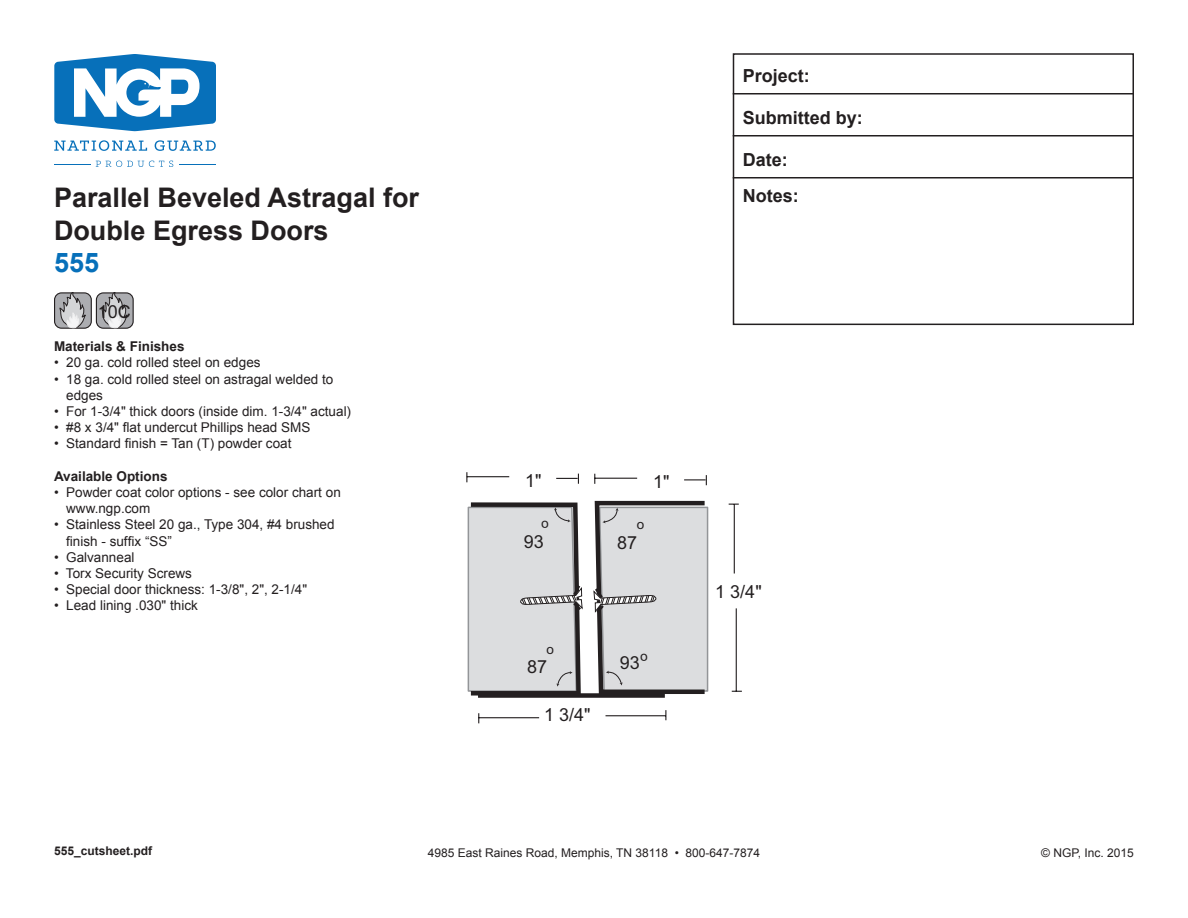
<style>
.page{position:relative;width:1188px;height:918px;background:#fff}
.page>*{position:absolute;margin:0;border:0;box-sizing:border-box;transform-origin:0 0}
.t1{font:700 27px/32.4px "Arial";color:#231f20}
.t2{font:700 27px "Arial";color:#0770ba}
.t3{font:700 18px/36px "Arial";color:#231f20}
.t4{font:18px "Arial";color:#231f20}
.t5{font:13.5px/16.2px "Arial";color:#231f20}
.t6{font:700 13.5px "Arial";color:#231f20}
.t7{font:12px "Arial";color:#231f20}
.t8{font:700 12px "Arial";color:#231f20}
</style>
<div class="page">
<hr style="left:733px;top:93px;width:401px;height:1px;background:#231f20">
<hr style="left:733px;top:135px;width:401px;height:1px;background:#231f20">
<hr style="left:733px;top:177px;width:401px;height:1px;background:#231f20">
<svg style="left:54px;top:54px;width:162px;height:77px"></svg>
<svg style="left:54px;top:140px;width:93px;height:11px"></svg>
<svg style="left:155px;top:140px;width:61px;height:11px"></svg>
<svg style="left:96px;top:161px;width:77px;height:6px"></svg>
<hr style="left:54px;top:164px;width:37px;height:1px;background:#0770ba">
<hr style="left:179px;top:164px;width:37px;height:1px;background:#0770ba">
<div style="left:733px;top:53px;width:401px;height:272px;border:2px solid #231f20"></div>
<div style="left:55px;top:293px;width:36px;height:35px;background:#acadb1;border-radius:7px"></div>
<div style="left:54px;top:292px;width:38px;height:37px;border:1px solid #231f20;border-radius:7px"></div>
<svg style="left:60px;top:292px;width:26px;height:37px"></svg>
<div style="left:96px;top:293px;width:37px;height:35px;background:#acadb1;border-radius:7px"></div>
<div style="left:96px;top:292px;width:38px;height:37px;border:1px solid #231f20;border-radius:7px"></div>
<svg style="left:101px;top:292px;width:27px;height:37px"></svg>
<hr style="left:595px;top:478px;width:42px;height:1px;background:#231f20">
<svg style="left:684px;top:475px;width:23px;height:10px"></svg>
<hr style="left:467px;top:476px;width:42px;height:1px;background:#231f20">
<svg style="left:556px;top:474px;width:23px;height:10px"></svg>
<hr style="left:736px;top:608px;width:1px;height:83px;background:#231f20">
<hr style="left:734px;top:504px;width:1px;height:70px;background:#231f20">
<div style="left:478px;top:693px;width:187px;height:5px;background:#231f20"></div>
<hr style="left:606px;top:715px;width:60px;height:1px;background:#231f20">
<hr style="left:479px;top:717px;width:60px;height:1px;background:#231f20">
<svg style="left:592px;top:500px;width:117px;height:196px;background:#cacacc"></svg>
<svg style="left:467px;top:502px;width:116px;height:196px;background:#c8c8ca"></svg>
<h1 class="t1" style="left:54px;top:182px;width:367px">Parallel Beveled Astragal for<br>Double Egress Doors</h1>
<h1 class="t2" style="left:54px;top:244px;width:47px">555</h1>
<h2 class="t4" style="left:98px;top:300px;width:35px">10C</h2>
<p class="t6" style="left:54px;top:337px;width:132px">Materials &amp; Finishes</p>
<p class="t5" style="left:54px;top:355px;width:208px">• 20 ga. cold rolled steel on edges</p>
<p class="t5" style="left:66px;top:371px;width:269px;text-indent:-12px">• 18 ga. cold rolled steel on astragal welded to edges</p>
<p class="t5" style="left:54px;top:403px;width:299px">• For 1-3/4" thick doors (inside dim. 1-3/4" actual)</p>
<p class="t5" style="left:54px;top:419px;width:258px">• #8 x 3/4" flat undercut Phillips head SMS</p>
<p class="t5" style="left:54px;top:436px;width:239px">• Standard finish = Tan (T) powder coat</p>
<p class="t6" style="left:54px;top:467px;width:115px">Available Options</p>
<p class="t5" style="left:66px;top:484px;width:276px;text-indent:-12px">• Powder coat color options - see color chart on www.ngp.com</p>
<p class="t5" style="left:66px;top:517px;width:270px;text-indent:-12px">• Stainless Steel 20 ga., Type 304, #4 brushed finish - suffix “SS”</p>
<p class="t5" style="left:54px;top:549px;width:82px">• Galvanneal</p>
<p class="t5" style="left:54px;top:565px;width:140px">• Torx Security Screws</p>
<p class="t5" style="left:54px;top:581px;width:255px">• Special door thickness: 1-3/8", 2", 2-1/4"</p>
<p class="t5" style="left:54px;top:598px;width:145px">• Lead lining .030" thick</p>
<h2 class="t3" style="left:743px;top:58px;width:69px">Project:</h2>
<h2 class="t3" style="left:743px;top:100px;width:122px">Submitted by:</h2>
<h2 class="t3" style="left:743px;top:142px;width:57px">Date:<br>Notes:</h2>
<h2 class="t4" style="left:525px;top:469px;width:18px">1"</h2>
<h2 class="t4" style="left:653px;top:470px;width:18px">1"</h2>
<h2 class="t4" style="left:524px;top:530px;width:22px">93</h2>
<p class="t5" style="left:637px;top:517px;width:9px">o</p>
<h2 class="t4" style="left:617px;top:531px;width:22px">87</h2>
<p class="t5" style="left:547px;top:641px;width:9px">o</p>
<h2 class="t4" style="left:527px;top:655px;width:22px">87</h2>
<h2 class="t4" style="left:544px;top:702px;width:48px">1 3/4"</h2>
<h2 class="t4" style="left:620px;top:651px;width:22px">93</h2>
<h2 class="t4" style="left:715px;top:580px;width:48px">1 3/4"</h2>
<p class="t8" style="left:54px;top:843px;width:100px">555_cutsheet.pdf</p>
<p class="t7" style="left:428px;top:844px;width:334px">4985 East Raines Road, Memphis, TN 38118 • 800-647-7874</p>
<p class="t7" style="left:1041px;top:844px;width:94px">© NGP, Inc. 2015</p>
</div>
